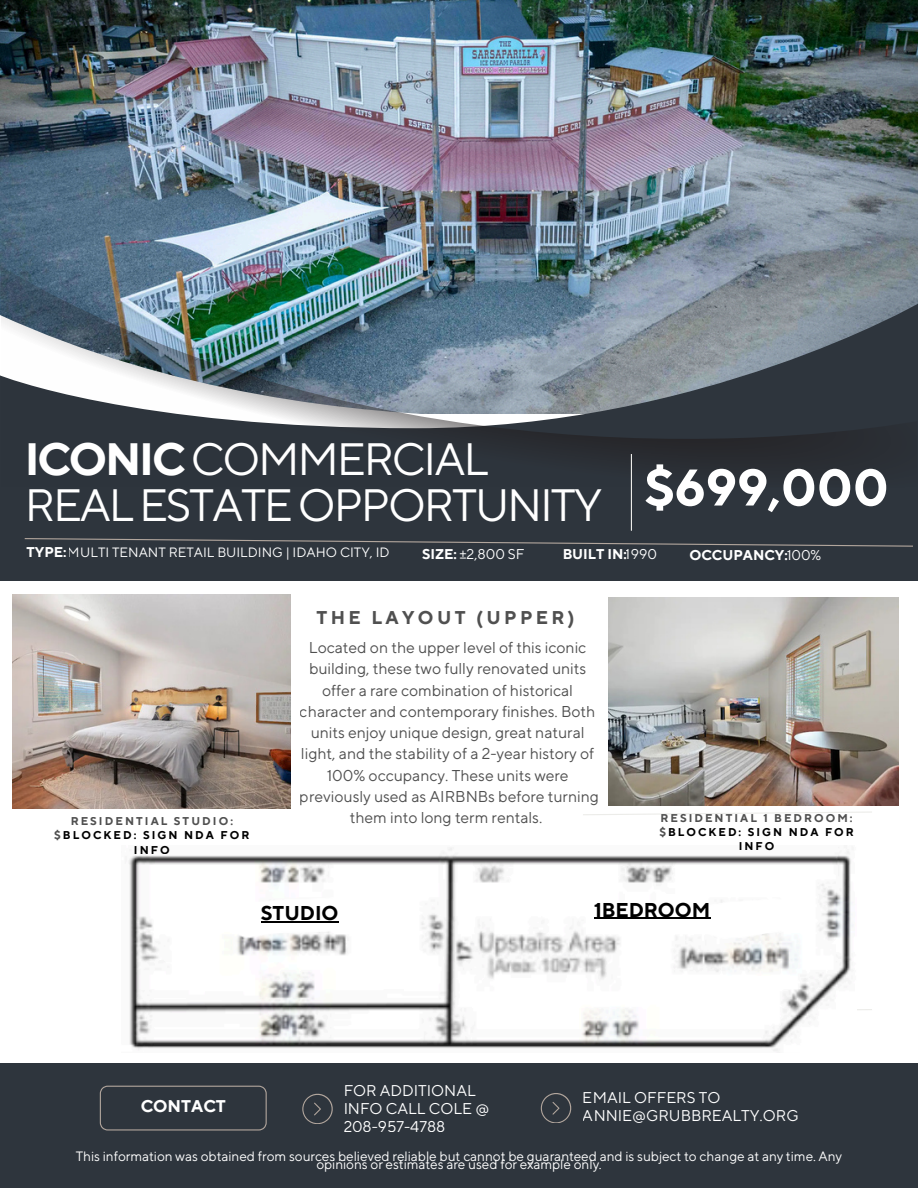
<style>
.page{position:relative;width:918px;height:1188px;background:#fff}
.page>*{position:absolute;margin:0;border:0;box-sizing:border-box;transform-origin:0 0}
.t1{font:700 51.45px "TT Norms Pro";color:#fff}
.t2{font:45.15px/46.2px "TT Norms Pro";letter-spacing:-.05em;color:#fff}
.t3{font:700 19.95px "TT Norms Pro";color:#000}
.t4{font:700 18.45px "TT Norms Pro";letter-spacing:.185em;color:#505050}
.t5{font:700 16.95px "TT Norms Pro";color:#fff}
.t6{font:15.6px/21.3px "TT Norms Pro";color:#505050;text-align:center}
.t7{font:15.45px/18px "TT Norms Pro";color:#fff}
.t8{font:700 14.1px "TT Norms Pro";color:#fff}
.t9{font:14.1px "TT Norms Pro";color:#fff}
.t10{font:13.5px "TT Norms Pro";color:#fff}
.t11{font:700 11.25px/14.1px "TT Norms Pro";letter-spacing:.185em;color:#000;text-align:center}
.s1{font-weight:700}
.s2{font-weight:700;font-size:14.1px}
.s3{font-weight:400}
.s4{color:#505050}
</style>
<div class="page">
<img style="left:0;top:0;width:918px;height:304px">
<div style="left:0;top:454px;width:918px;height:127px;background:#2e353d"></div>
<div style="left:0;top:1063px;width:918px;height:125px;background:#2e353d"></div>
<img style="left:1px;top:266px;width:916px;height:251px">
<svg style="left:100px;top:1086px;width:166px;height:45px"></svg>
<svg style="left:24px;top:538px;width:889px;height:9px"></svg>
<svg style="left:583px;top:811px;width:289px;height:4px"></svg>
<svg style="left:302px;top:1094px;width:31px;height:30px"></svg>
<svg style="left:541px;top:1093px;width:30px;height:30px"></svg>
<img style="left:13px;top:594px;width:278px;height:215px">
<img style="left:609px;top:598px;width:289px;height:208px">
<svg style="left:857px;top:1009px;width:15px;height:1px"></svg>
<hr style="left:631px;top:454px;width:1px;height:77px;background:#ecece9">
<img style="left:129px;top:847px;width:724px;height:204px">
<hr style="left:261px;top:921px;width:78px;height:1px;background:#000">
<hr style="left:594px;top:918px;width:116px;height:1px;background:#000">
<p class="t2" style="left:25px;top:438px;width:579px"><span class="s1">ICONIC</span> COMMERCIAL<br>REAL ESTATE OPPORTUNITY</p>
<h1 class="t1" style="left:644px;top:457px;width:246px">$699,000</h1>
<p class="t10" style="left:27px;top:544px;width:365px"><span class="s2">TYPE:</span>MULTI TENANT RETAIL BUILDING | IDAHO CITY, ID</p>
<p class="t9" style="left:422px;top:546px;width:104px"><span class="s1">SIZE:</span> ±2,800 SF</p>
<p class="t8" style="left:563px;top:546px;width:96px">BUILT IN:<span class="s3">1990</span></p>
<p class="t4" style="left:317px;top:607px;width:260px">THE LAYOUT (UPPER)</p>
<p class="t8" style="left:689px;top:547px;width:134px">OCCUPANCY:<span class="s3">100%</span></p>
<p class="t6" style="left:300px;top:638px;width:301px">Located on the upper level of this iconic building, these two fully renovated units offer a rare combination of historical character and contemporary finishes. Both units enjoy unique design, great natural light, and the stability of a 2-year history of 100% occupancy. These units were previously used as AIRBNBs before turning them into long term rentals.</p>
<p class="t11" style="left:54px;top:815px;width:197px"><span class="s4">RESIDENTIAL STUDIO: $</span>BLOCKED: SIGN NDA FOR<br>INFO</p>
<p class="t11" style="left:659px;top:811px;width:196px"><span class="s4">RESIDENTIAL 1 BEDROOM: $</span>BLOCKED: SIGN NDA FOR<br>INFO</p>
<p class="t3" style="left:261px;top:901px;width:79px">STUDIO</p>
<p class="t3" style="left:594px;top:898px;width:118px">1BEDROOM</p>
<p class="t5" style="left:141px;top:1096px;width:87px">CONTACT</p>
<p class="t7" style="left:344px;top:1082px;width:147px">FOR ADDITIONAL<br>INFO CALL COLE @<br>208-957-4788</p>
<p class="t7" style="left:583px;top:1089px;width:217px">EMAIL OFFERS TO<br>ANNIE@GRUBBREALTY.ORG</p>
<p class="t10" style="left:76px;top:1148px;width:768px">This information was obtained from sources believed reliable but cannot be guaranteed and is subject to change at any time. Any</p>
<p class="t10" style="left:316px;top:1156px;width:287px">opinions or estimates are used for example only.</p>
</div>
